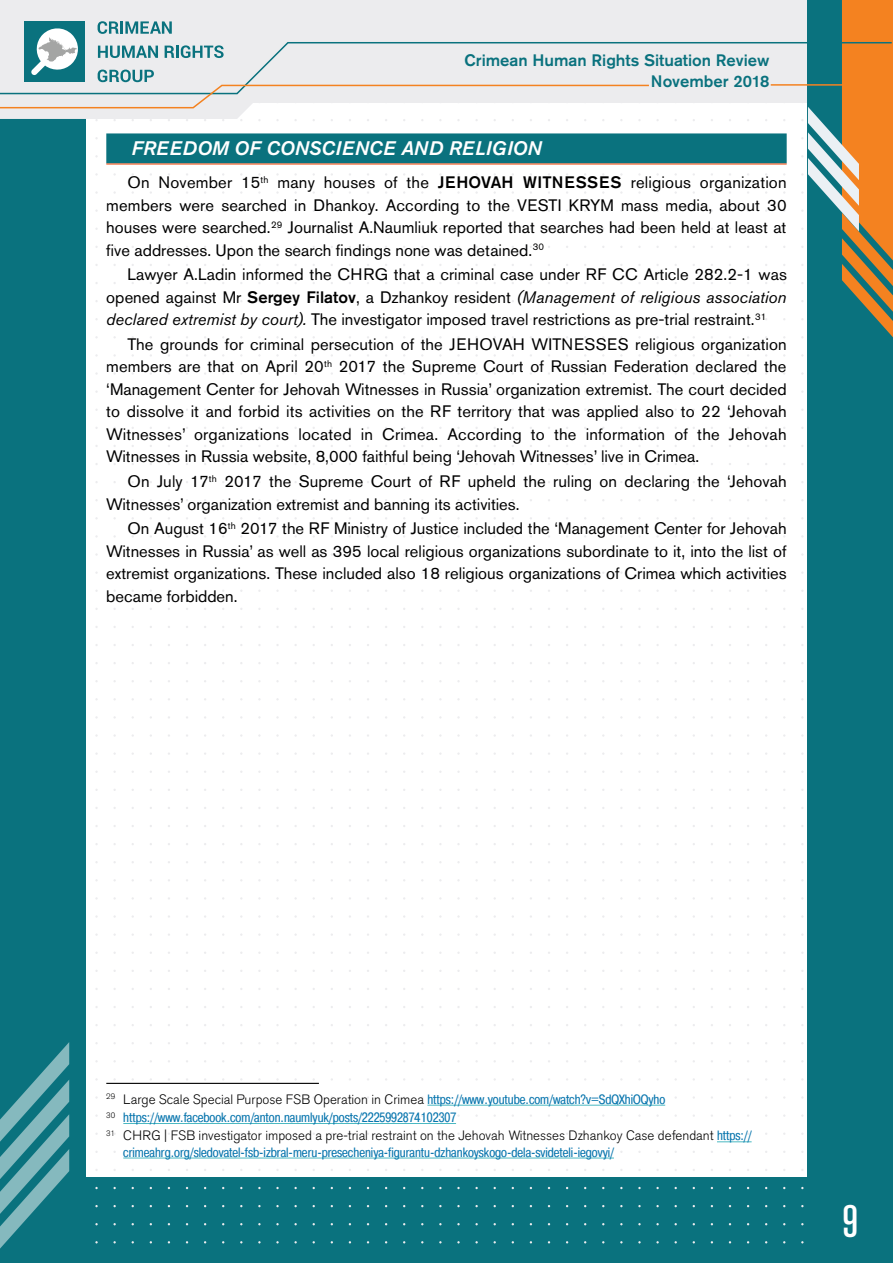
<style>
.page{position:relative;width:893px;height:1263px;background:#fff}
.page>*{position:absolute;margin:0;border:0;box-sizing:border-box;transform-origin:0 0}
.t1{font:500 condensed 45px "Akzidenz Grotesk Pro";color:#fff}
.t2{font:italic 500 19.5px "Akzidenz Grotesk Pro";letter-spacing:.01em;color:#fff}
.t3{font:16.5px/22.5px "Akzidenz Grotesk Pro";color:#000;text-align:justify}
.t4{font:500 16.5px/20.7px "Akzidenz Grotesk Pro";color:#0a727e;text-align:right}
.t5{font:300 13.5px "Akzidenz Grotesk Pro";color:#000}
.t6{font:13.5px "Pragmatica Cond C";color:#0976ae}
.s1{font-weight:500}
.s2{font-style:italic}
.s3{font-family:"Pragmatica Cond C";font-weight:400;color:#0976ae}
</style>
<div class="page">
<div style="left:0;top:1178px;width:893px;height:85px;background:#0a727e"></div>
<div style="left:0;top:0;width:85px;height:1263px;background:#0a727e"></div>
<svg style="left:0;top:0;width:837px;height:119px;fill:#ececee"></svg>
<div style="left:808px;top:1px;width:85px;height:1262px;background:#0a727e"></div>
<svg style="left:837px;top:0;width:56px;height:338px"></svg>
<svg style="left:801px;top:101px;width:58px;height:130px"></svg>
<svg style="left:0;top:1042px;width:69px;height:206px"></svg>
<div style="left:24px;top:21px;width:61px;height:61px;background:#0a727e"></div>
<svg style="left:38px;top:28px;width:39px;height:13px"></svg>
<svg style="left:0;top:41px;width:893px;height:54px;background:#d3d7d3"></svg>
<svg style="left:0;top:83px;width:650px;height:26px;background:#eae5e1"></svg>
<hr style="left:771px;top:84px;width:122px;height:2px;background:#f48220">
<svg style="left:98px;top:21px;width:21px;height:13px"></svg>
<svg style="left:121px;top:21px;width:17px;height:13px"></svg>
<svg style="left:140px;top:21px;width:21px;height:13px"></svg>
<svg style="left:98px;top:46px;width:22px;height:12px"></svg>
<svg style="left:122px;top:46px;width:13px;height:12px"></svg>
<svg style="left:136px;top:46px;width:22px;height:12px"></svg>
<svg style="left:162px;top:21px;width:10px;height:13px"></svg>
<svg style="left:165px;top:46px;width:9px;height:12px"></svg>
<svg style="left:176px;top:45px;width:14px;height:13px"></svg>
<svg style="left:193px;top:46px;width:20px;height:12px"></svg>
<svg style="left:214px;top:45px;width:10px;height:13px"></svg>
<svg style="left:98px;top:65px;width:21px;height:20px"></svg>
<svg style="left:120px;top:65px;width:13px;height:20px"></svg>
<svg style="left:133px;top:65px;width:21px;height:20px"></svg>
<div style="left:106px;top:133px;width:681px;height:30px;background:#0a727e"></div>
<hr style="left:106px;top:163px;width:681px;height:2px;background:#f15a22">
<hr style="left:106px;top:1083px;width:213px;height:1px;background:#000">
<hr style="left:427px;top:1105px;width:238px;height:1px;background:#4bb9c2">
<hr style="left:123px;top:1123px;width:333px;height:1px;background:#4bb9c2">
<hr style="left:717px;top:1141px;width:35px;height:1px;background:#4bb9c2">
<hr style="left:123px;top:1158px;width:491px;height:1px;background:#4bb9c2">
<p class="t4" style="left:464px;top:49px;width:306px">Crimean Human Rights Situation Review<br>November 2018</p>
<p class="t2" style="left:132px;top:135px;width:411px">FREEDOM OF CONSCIENCE AND RELIGION</p>
<p class="t3" style="left:106px;top:171px;width:682px;text-indent:21px">On November 15<sup>th</sup> many houses of the <span class="s1">JEHOVAH WITNESSES</span> religious organization members were searched in Dhankoy. According to the VESTI KRYM mass media, about 30 houses were searched.<sup>29</sup> Journalist A.Naumliuk reported that searches had been held at least at five addresses. Upon the search findings none was detained.<sup>30</sup></p>
<p class="t3" style="left:106px;top:263px;width:682px;text-indent:21px">Lawyer A.Ladin informed the CHRG that a criminal case under RF CC Article 282.2-1 was opened against Mr <span class="s1">Sergey Filatov</span>, a Dzhankoy resident <span class="s2">(Management of religious association declared extremist by court).</span> The investigator imposed travel restrictions as pre-trial restraint.<sup>31</sup></p>
<p class="t3" style="left:106px;top:333px;width:682px;text-indent:21px">The grounds for criminal persecution of the JEHOVAH WITNESSES religious organization members are that on April 20<sup>th</sup> 2017 the Supreme Court of Russian Federation declared the ‘Management Center for Jehovah Witnesses in Russia’ organization extremist. The court decided to dissolve it and forbid its activities on the RF territory that was applied also to 22 ‘Jehovah Witnesses’ organizations located in Crimea. According to the information of the Jehovah Witnesses in Russia website, 8,000 faithful being ‘Jehovah Witnesses’ live in Crimea.</p>
<p class="t3" style="left:106px;top:470px;width:682px;text-indent:21px">On July 17<sup>th</sup> 2017 the Supreme Court of RF upheld the ruling on declaring the ‘Jehovah<br>Witnesses’ organization extremist and banning its activities.</p>
<p class="t3" style="left:106px;top:517px;width:682px;text-indent:21px">On August 16<sup>th</sup> 2017 the RF Ministry of Justice included the ‘Management Center for Jehovah Witnesses in Russia’ as well as 395 local religious organizations subordinate to it, into the list of extremist organizations. These included also 18 religious organizations of Crimea which activities became forbidden.</p>
<p class="t5" style="left:106px;top:1090px;width:560px"><sup>29</sup> Large Scale Special Purpose FSB Operation in Crimea <span class="s3">https://www.youtube.com/watch?v=SdQXhiOQyho</span></p>
<p class="t6" style="left:106px;top:1110px;width:351px"><sup>30</sup> https://www.facebook.com/anton.naumlyuk/posts/2225992874102307</p>
<p class="t5" style="left:106px;top:1127px;width:647px"><sup>31</sup> CHRG | FSB investigator imposed a pre-trial restraint on the Jehovah Witnesses Dzhankoy Case defendant <span class="s3">https://</span></p>
<p class="t6" style="left:123px;top:1144px;width:492px">crimeahrg.org/sledovatel-fsb-izbral-meru-presecheniya-figurantu-dzhankoyskogo-dela-svideteli-iegovyi/</p>
<h1 class="t1" style="left:842px;top:1192px;width:17px">9</h1>
</div>
